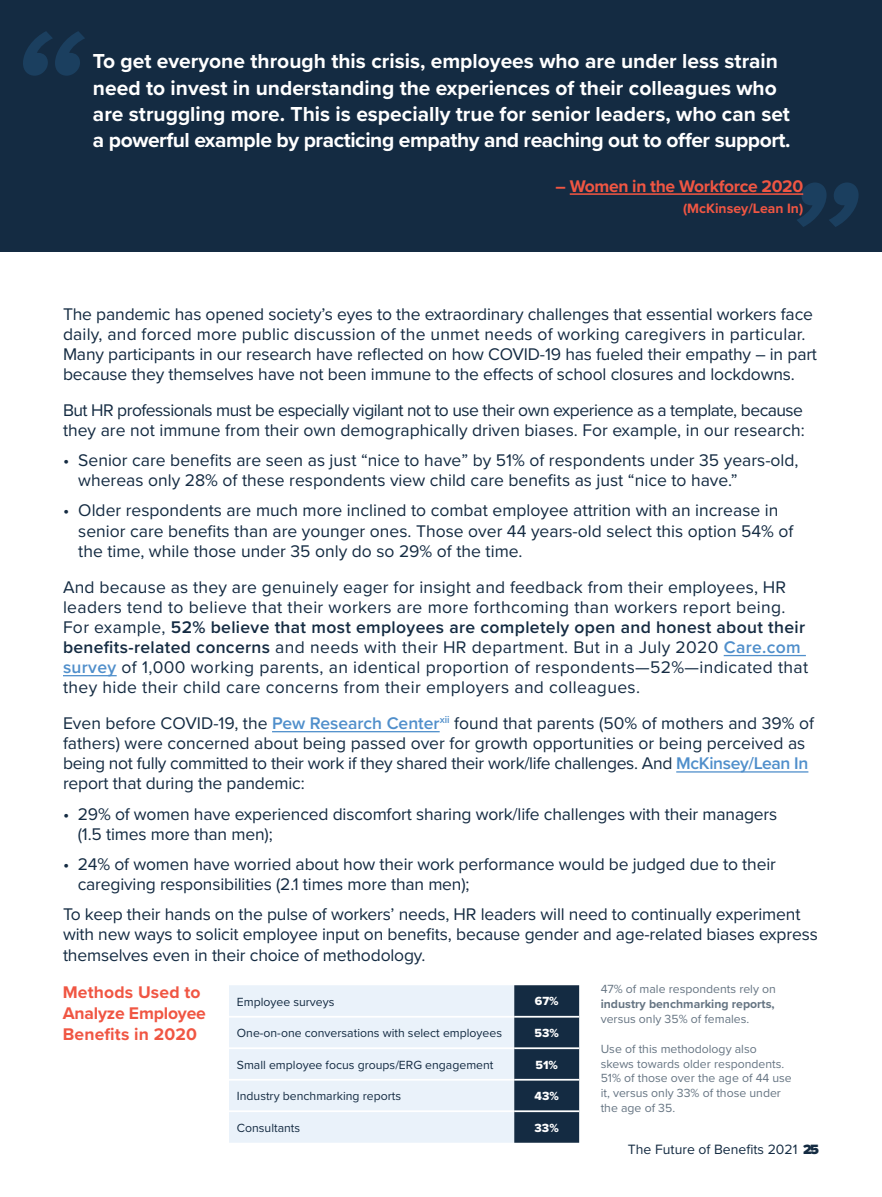
<style>
.page{position:relative;width:882px;height:1197px;background:#fff}
.page>*{position:absolute;margin:0;border:0;box-sizing:border-box;transform-origin:0 0}
.t1{font:700 21px/26.2px "Proxima Nova";color:#fff}
.t2{font:17.5px/20.1px "Proxima Nova";color:#142b42}
.t3{font:17.5px/20.1px "Proxima Nova";letter-spacing:.02em;color:#142b42}
.t4{font:17.5px/20.1px "Proxima Nova";letter-spacing:-.03em;color:#142b42}
.t5{font:700 17.5px/21px "Proxima Nova";letter-spacing:.01em;color:#f05643}
.t6{font:700 17.5px "Proxima Nova";letter-spacing:-.01em;color:#f05643}
.t7{font:14px "Proxima Nova";color:#142b42}
.t8{font:700 14px "Proxima Nova";color:#f05643}
.t9{font:12.25px/14.7px "Proxima Nova";color:#667583;text-align:justify}
.t10{font:12.25px "Proxima Nova";color:#142b42}
.t11{font:12.25px "Proxima Nova Extrabld";color:#fff}
.s1{font-weight:600}
.s2{font-weight:600;color:#508fcb}
.s3{font-weight:700}
.s4{font-weight:900}
</style>
<div class="page">
<div style="left:0;top:0;width:882px;height:252px;background:#142b42"></div>
<svg style="left:23px;top:31px;width:62px;height:45px"></svg>
<svg style="left:797px;top:182px;width:62px;height:45px"></svg>
<hr style="left:570px;top:193px;width:233px;height:2px;background:#f05643">
<hr style="left:0;top:662px;width:1px;height:535px;background:#231f20">
<hr style="left:724px;top:655px;width:82px;height:1px;background:#508fcb">
<hr style="left:63px;top:675px;width:54px;height:1px;background:#508fcb">
<hr style="left:272px;top:731px;width:168px;height:1px;background:#508fcb">
<hr style="left:676px;top:771px;width:132px;height:2px;background:#508fcb">
<div style="left:229px;top:985px;width:285px;height:158px;background:#eaf2fa"></div>
<div style="left:514px;top:985px;width:65px;height:158px;background:#142b42"></div>
<hr style="left:229px;top:1016px;width:285px;height:2px;background:#fff">
<hr style="left:514px;top:1016px;width:65px;height:2px;background:#fff">
<hr style="left:229px;top:1047px;width:285px;height:2px;background:#fff">
<hr style="left:514px;top:1047px;width:65px;height:2px;background:#fff">
<hr style="left:229px;top:1079px;width:285px;height:2px;background:#fff">
<hr style="left:514px;top:1079px;width:65px;height:2px;background:#fff">
<hr style="left:229px;top:1110px;width:285px;height:2px;background:#fff">
<hr style="left:514px;top:1110px;width:65px;height:2px;background:#fff">
<p class="t1" style="left:93px;top:48px;width:699px">To get everyone through this crisis, employees who are under less strain need to invest in understanding the experiences of their colleagues who are struggling more. This is especially true for senior leaders, who can set a powerful example by practicing empathy and reaching out to offer support.</p>
<p class="t6" style="left:556px;top:173px;width:249px">– Women in the Workforce 2020</p>
<p class="t8" style="left:683px;top:198px;width:122px">(McKinsey/Lean In)</p>
<p class="t2" style="left:63px;top:303px;width:756px">The pandemic has opened society’s eyes to the extraordinary challenges that essential workers face daily, and forced more public discussion of the unmet needs of working caregivers in particular.<br>Many participants in our research have reflected on how COVID-19 has fueled their empathy – in part because they themselves have not been immune to the effects of school closures and lockdowns.</p>
<p class="t4" style="left:63px;top:399px;width:743px">But HR professionals must be especially vigilant not to use their own experience as a template, because they are not immune from their own demographically driven biases. For example, in our research:</p>
<p class="t2" style="left:78px;top:450px;width:722px;text-indent:-15px">• Senior care benefits are seen as just “nice to have” by 51% of respondents under 35 years-old, whereas only 28% of these respondents view child care benefits as just “nice to have.”</p>
<p class="t2" style="left:78px;top:500px;width:717px;text-indent:-15px">• Older respondents are much more inclined to combat employee attrition with an increase in senior care benefits than are younger ones. Those over 44 years-old select this option 54% of the time, while those under 35 only do so 29% of the time.</p>
<p class="t3" style="left:63px;top:576px;width:747px">And because as they are genuinely eager for insight and feedback from their employees, HR leaders tend to believe that their workers are more forthcoming than workers report being.<br>For example, <span class="s1">52% believe that most employees are completely open and honest about their benefits-related concerns</span> and needs with their HR department. But in a July 2020 <span class="s2">Care.com survey</span> of 1,000 working parents, an identical proportion of respondents—52%—indicated that they hide their child care concerns from their employers and colleagues.</p>
<p class="t2" style="left:63px;top:712px;width:753px">Even before COVID-19, the <span class="s2">Pew Research Center</span><sup>xii</sup> found that parents (50% of mothers and 39% of fathers) were concerned about being passed over for growth opportunities or being perceived as being not fully committed to their work if they shared their work/life challenges. And <span class="s2">McKinsey/Lean In </span>report that during the pandemic:</p>
<p class="t2" style="left:78px;top:803px;width:701px;text-indent:-15px">• 29% of women have experienced discomfort sharing work/life challenges with their managers (1.5 times more than men);</p>
<p class="t2" style="left:78px;top:853px;width:700px;text-indent:-15px">• 24% of women have worried about how their work performance would be judged due to their caregiving responsibilities (2.1 times more than men);</p>
<p class="t2" style="left:63px;top:904px;width:756px">To keep their hands on the pulse of workers’ needs, HR leaders will need to continually experiment with new ways to solicit employee input on benefits, because gender and age-related biases express themselves even in their choice of methodology.</p>
<p class="t10" style="left:237px;top:993px;width:99px">Employee surveys</p>
<p class="t11" style="left:535px;top:992px;width:25px">67%</p>
<p class="t10" style="left:237px;top:1024px;width:267px">One-on-one conversations with select employees</p>
<p class="t11" style="left:535px;top:1024px;width:26px">53%</p>
<p class="t10" style="left:237px;top:1056px;width:258px">Small employee focus groups/ERG engagement</p>
<p class="t11" style="left:535px;top:1056px;width:24px">51%</p>
<p class="t10" style="left:237px;top:1087px;width:166px">Industry benchmarking reports</p>
<p class="t11" style="left:535px;top:1087px;width:26px">43%</p>
<p class="t10" style="left:237px;top:1119px;width:65px">Consultants</p>
<p class="t11" style="left:535px;top:1119px;width:26px">33%</p>
<p class="t5" style="left:63px;top:981px;width:145px">Methods Used to<br>Analyze Employee<br>Benefits in 2020</p>
<p class="t9" style="left:601px;top:981px;width:177px">47% of male respondents rely on <span class="s3">industry benchmarking reports, </span>versus only 35% of females.</p>
<p class="t9" style="left:601px;top:1041px;width:193px;text-align:left">Use of this methodology also skews towards older respondents.<br>51% of those over the age of 44 use it, versus only 33% of those under the age of 35.</p>
<p class="t7" style="left:628px;top:1139px;width:193px">The Future of Benefits 2021 <span class="s4">25</span></p>
</div>
